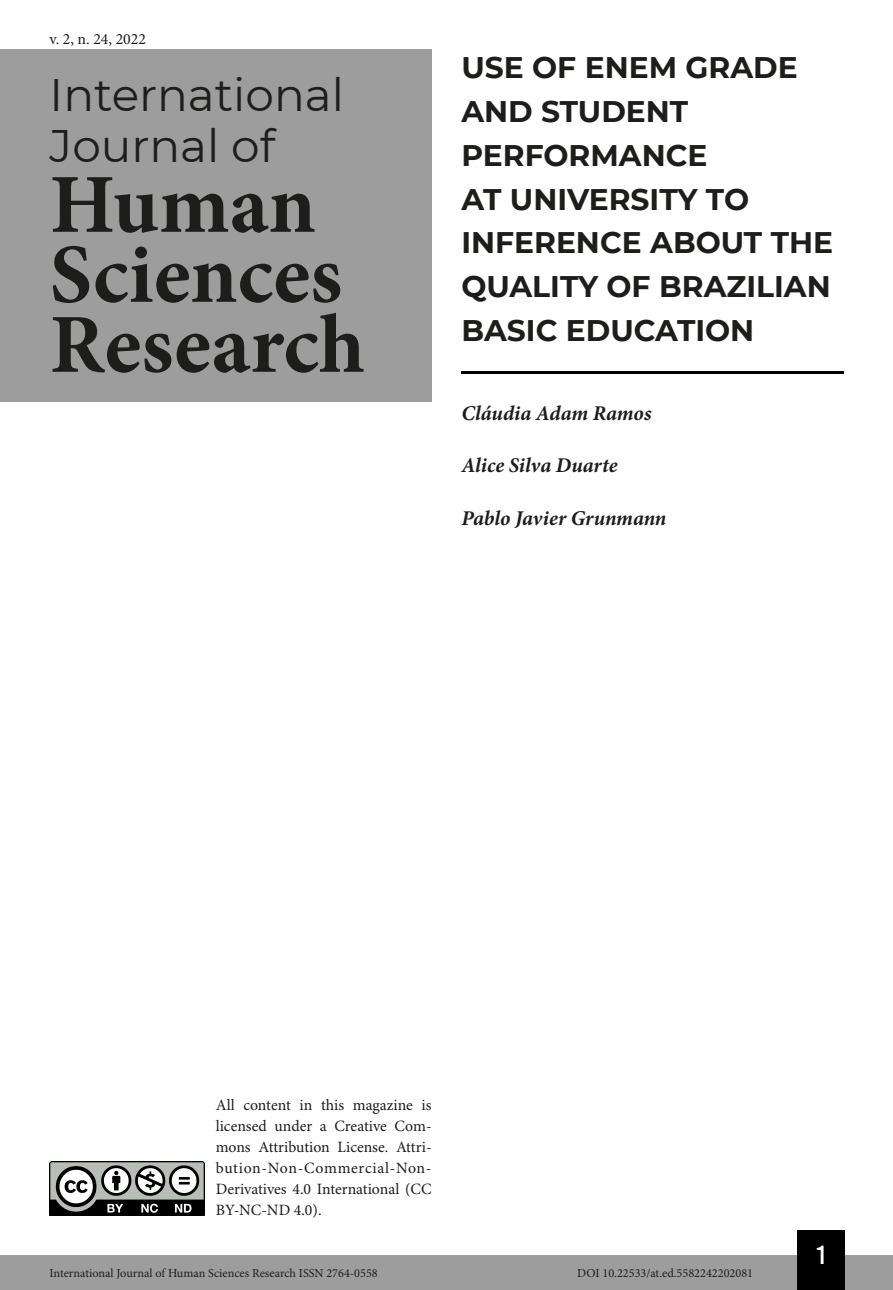
<style>
.page{position:relative;width:893px;height:1290px;background:#fff}
.page>*{position:absolute;margin:0;border:0;box-sizing:border-box;transform-origin:0 0}
.t1{font:700 84px/70px "Minion Pro";color:#1d1d1b}
.t2{font:45.5px/50.8px "Montserrat";color:#1d1d1b}
.t3{font:700 29.75px/43.8px "Montserrat";color:#1d1d1b}
.t4{font:26.25px "Bebas Kai";color:#fff}
.t5{font:italic 700 21px "Minion Pro";letter-spacing:-.005em;color:#1d1d1b}
.t6{font:15.75px/21px "Minion Pro";color:#1d1d1b;text-align:justify}
.t7{font:12.25px "Minion Pro";color:#1d1d1b}
</style>
<div class="page">
<div style="left:0;top:1255px;width:893px;height:35px;background:#9d9d9d"></div>
<div style="left:797px;top:1230px;width:48px;height:60px;background:#000"></div>
<img style="left:50px;top:1161px;width:154px;height:54px">
<div style="left:0;top:50px;width:432px;height:352px;background:#9d9d9d"></div>
<hr style="left:461px;top:371px;width:382px;height:2px;background:#000">
<p class="t6" style="left:50px;top:29px;width:98px">v. 2, n. 24, 2022</p>
<h2 class="t2" style="left:50px;top:68px;width:296px">International<br>Journal of</h2>
<h1 class="t1" style="left:50px;top:169px;width:317px">Human<br>Sciences<br>Research</h1>
<h3 class="t3" style="left:461px;top:44px;width:373px">USE OF ENEM GRADE<br>AND STUDENT<br>PERFORMANCE<br>AT UNIVERSITY TO<br>INFERENCE ABOUT THE<br>QUALITY OF BRAZILIAN<br>BASIC EDUCATION</h3>
<h3 class="t5" style="left:461px;top:398px;width:192px">Cláudia Adam Ramos</h3>
<h3 class="t5" style="left:461px;top:450px;width:158px">Alice Silva Duarte</h3>
<h3 class="t5" style="left:461px;top:503px;width:207px">Pablo Javier Grunmann</h3>
<p class="t6" style="left:216px;top:1095px;width:217px">All content in this magazine is licensed under a Creative Com&shy;mons Attribution License. Attri&shy;bution-Non-Commercial-Non-Derivatives 4.0 International (CC BY-NC-ND 4.0).</p>
<h3 class="t4" style="left:817px;top:1241px;width:10px">1</h3>
<p class="t7" style="left:50px;top:1266px;width:330px">International Journal of Human Sciences Research ISSN 2764-0558</p>
<p class="t7" style="left:577px;top:1266px;width:177px">DOI 10.22533/at.ed.5582242202081</p>
</div>
